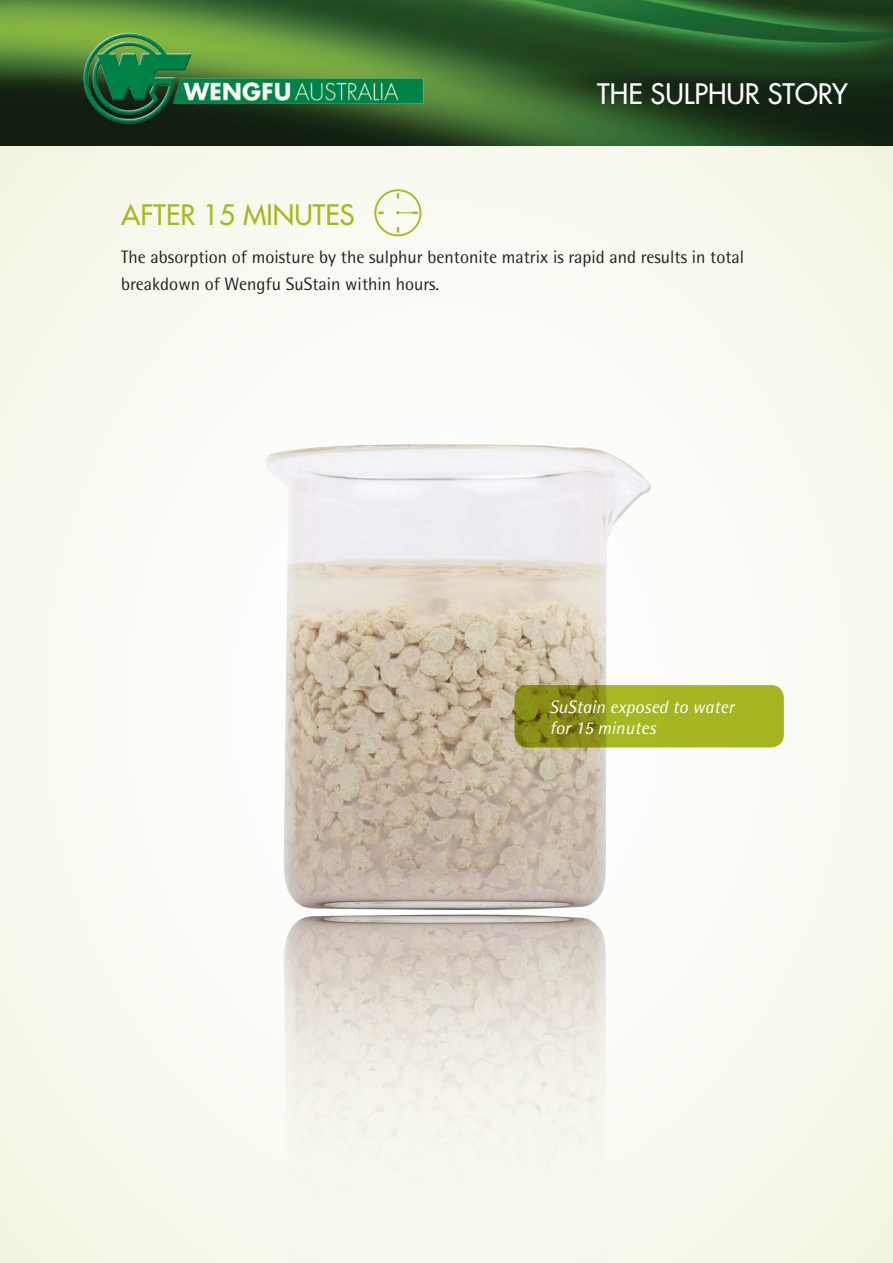
<style>
.page{position:relative;width:893px;height:1263px;background:#fff}
.page>*{position:absolute;margin:0;border:0;box-sizing:border-box;transform-origin:0 0}
.t1{font:27.45px "Futura";color:#fff}
.t2{font:27.45px "Futura";color:#a8b823}
.t3{font:18px/27px "Rotis Semi Sans";color:#231f20}
.t4{font:italic 18px/21.6px "Rotis Semi Sans";color:#fff}
</style>
<div class="page">
<div style="left:0;top:146px;width:893px;height:1117px;background:#f8f9f0"></div>
<svg style="left:374px;top:189px;width:47px;height:47px"></svg>
<img style="left:0;top:0;width:893px;height:146px">
<img style="left:263px;top:444px;width:389px;height:467px">
<img style="left:284px;top:915px;width:322px;height:216px">
<svg style="left:514px;top:685px;width:270px;height:62px;background:#9aa61e"></svg>
<img style="left:67px;top:13px;width:398px;height:133px">
<p class="t2" style="left:121px;top:197px;width:235px">AFTER 15 MINUTES</p>
<p class="t1" style="left:597px;top:77px;width:252px">THE SULPHUR STORY</p>
<p class="t3" style="left:121px;top:243px;width:624px">The absorption of moisture by the sulphur bentonite matrix is rapid and results in total breakdown of Wengfu SuStain within hours.</p>
<p class="t4" style="left:549px;top:695px;width:186px">SuStain exposed to water for 15 minutes</p>
</div>
